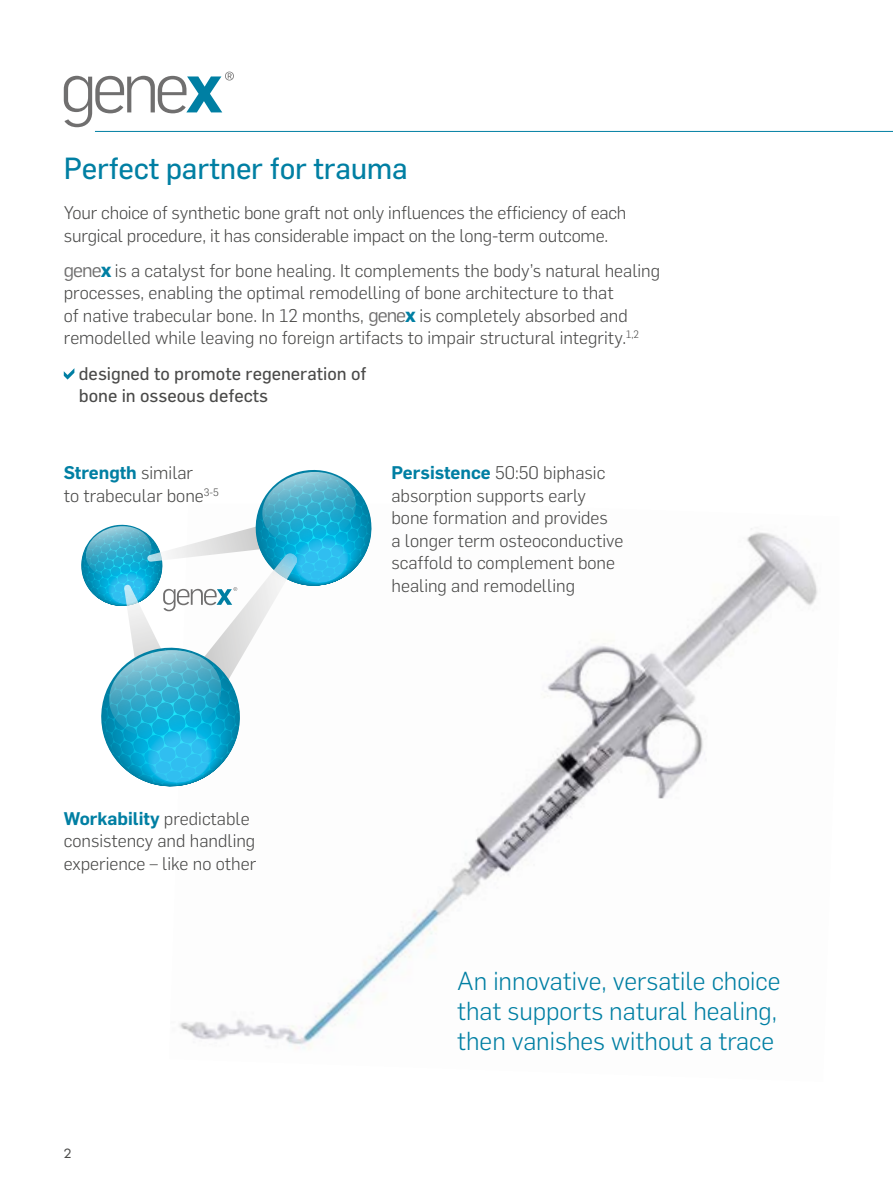
<style>
.page{position:relative;width:893px;height:1188px;background:#fff}
.page>*{position:absolute;margin:0;border:0;box-sizing:border-box;transform-origin:0 0}
.t1{font:30px "Flama";letter-spacing:-.01em;color:#007fa3}
.t2{font:300 25.5px/30px "Flama";color:#007fa3}
.t3{font:300 18px/22.5px "Flama";color:#4a4a49}
.t4{font:18px/22.5px "Flama";color:#4a4a49}
.t5{font:300 13.5px "Ministry";color:#4a4a49}
.s1{font-weight:400;font-size:19.5px;color:#706f6f}
.s2{font-weight:700;font-size:19.5px;color:#007fa3}
.s3{font-weight:600;color:#007fa3}
</style>
<div class="page">
<img style="left:179px;top:528px;width:639px;height:521px">
<svg style="left:64px;top:368px;width:10px;height:12px"></svg>
<svg style="left:64px;top:72px;width:170px;height:55px"></svg>
<svg style="left:81px;top:470px;width:296px;height:323px"></svg>
<hr style="left:95px;top:131px;width:798px;height:1px;background:#007fa3">
<h1 class="t1" style="left:64px;top:150px;width:346px">Perfect partner for trauma</h1>
<p class="t3" style="left:64px;top:200px;width:564px">Your choice of synthetic bone graft not only influences the efficiency of each surgical procedure, it has considerable impact on the long-term outcome.</p>
<p class="t3" style="left:64px;top:258px;width:598px"><span class="s1">gene</span><span class="s2">x</span> is a catalyst for bone healing. It complements the body’s natural healing processes, enabling the optimal remodelling of bone architecture to that<br>of native trabecular bone. In 12 months, <span class="s1">gene</span><span class="s2">x</span> is completely absorbed and remodelled while leaving no foreign artifacts to impair structural integrity.<sup>1,2</sup></p>
<p class="t4" style="left:79px;top:361px;width:289px">designed to promote regeneration of bone in osseous defects</p>
<p class="t3" style="left:64px;top:460px;width:157px"><span class="s3">Strength</span> similar<br>to trabecular bone<sup>3-5</sup></p>
<p class="t3" style="left:392px;top:460px;width:233px"><span class="s3">Persistence</span> 50:50 biphasic absorption supports early bone formation and provides<br>a longer term osteoconductive scaffold to complement bone healing and remodelling</p>
<p class="t3" style="left:64px;top:806px;width:194px"><span class="s3">Workability</span> predictable consistency and handling experience – like no other</p>
<p class="t5" style="left:64px;top:1145px;width:9px">2</p>
<h2 class="t2" style="left:457px;top:965px;width:325px">An innovative, versatile choice that supports natural healing, then vanishes without a trace</h2>
</div>
